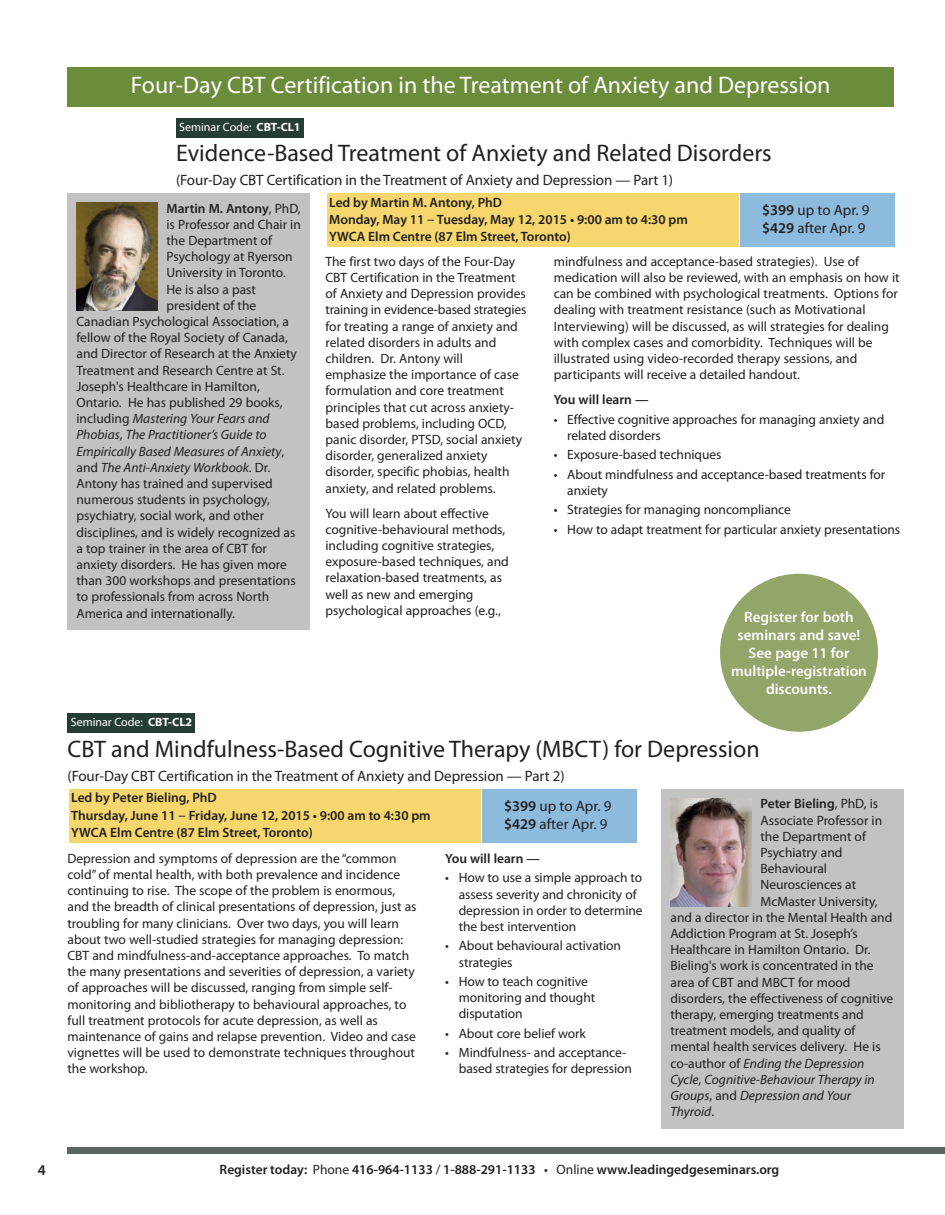
<style>
.page{position:relative;width:945px;height:1215px;background:#fff}
.page>*{position:absolute;margin:0;border:0;box-sizing:border-box;transform-origin:0 0}
.t1{font:24px "Myriad Pro";color:#231f20}
.t2{font:24px "Myriad Pro";color:#fff}
.t3{font:15px/18px "Myriad Pro";letter-spacing:-.005em;color:#231f20}
.t4{font:600 15px/18px "Myriad Pro";color:#fff;text-align:center}
.t5{font:600 15px "Myriad Pro";color:#231f20}
.t6{font:13.5px/16.2px "Myriad Pro";color:#231f20}
.t7{font:600 13.5px/17.1px "Myriad Pro";color:#231f20}
.t8{font:italic 13.5px "Myriad Pro";color:#231f20}
.t9{font:12px "Myriad Pro";color:#fff}
.s1{font-weight:700}
.s2{font-weight:400;font-size:15px}
.s3{font-weight:400}
.s4{font-style:normal}
.s5{font-weight:600}
</style>
<div class="page">
<div style="left:68px;top:1148px;width:877px;height:6px;background:#5e6663"></div>
<div style="left:327px;top:193px;width:411px;height:54px;background:#f5d76d"></div>
<div style="left:176px;top:118px;width:128px;height:19px;background:#263c37"></div>
<div style="left:740px;top:193px;width:155px;height:54px;background:#8cbbdd"></div>
<div style="left:68px;top:193px;width:242px;height:437px;background:#c1c2c1"></div>
<img style="left:76px;top:202px;width:82px;height:108px">
<div style="left:69px;top:789px;width:411px;height:54px;background:#f5d76d"></div>
<div style="left:68px;top:714px;width:127px;height:19px;background:#263c37"></div>
<div style="left:482px;top:789px;width:155px;height:54px;background:#8cbbdd"></div>
<div style="left:662px;top:789px;width:242px;height:340px;background:#c1c2c1"></div>
<img style="left:670px;top:798px;width:82px;height:108px">
<div style="left:720px;top:574px;width:158px;height:158px;background:#93a569;border-radius:50%"></div>
<div style="left:68px;top:68px;width:826px;height:39px;background:#6b8c3b"></div>
<h1 class="t2" style="left:131px;top:76px;width:701px">Four-Day CBT Certification in the Treatment of Anxiety and Depression</h1>
<p class="t9" style="left:179px;top:122px;width:123px">Seminar Code: <span class="s1">CBT-CL1</span></p>
<h1 class="t1" style="left:176px;top:144px;width:597px">Evidence-Based Treatment of Anxiety and Related Disorders</h1>
<p class="t3" style="left:176px;top:172px;width:499px">(Four-Day CBT Certification in the Treatment of Anxiety and Depression — Part 1)</p>
<p class="t7" style="left:329px;top:195px;width:360px">Led by Martin M. Antony, PhD<br>Monday, May 11 <span class="s2">–</span> Tuesday, May 12, 2015 • 9:00 am to 4:30 pm<br>YWCA Elm Centre (87 Elm Street, Toronto)</p>
<p class="t7" style="left:166px;top:201px;width:136px">Martin M. Antony<span class="s3">, PhD,</span></p>
<p class="t6" style="left:167px;top:217px;width:136px">is Professor and Chair in</p>
<p class="t6" style="left:167px;top:233px;width:107px">the Department of</p>
<p class="t6" style="left:167px;top:250px;width:128px">Psychology at Ryerson</p>
<p class="t6" style="left:167px;top:266px;width:121px">University in Toronto.</p>
<p class="t6" style="left:167px;top:282px;width:91px">He is also a past</p>
<p class="t6" style="left:167px;top:298px;width:91px">president of the</p>
<p class="t6" style="left:76px;top:314px;width:214px">Canadian Psychological Association, a</p>
<p class="t6" style="left:76px;top:331px;width:213px">fellow of the Royal Society of Canada,</p>
<p class="t6" style="left:76px;top:347px;width:222px">and Director of Research at the Anxiety</p>
<p class="t6" style="left:76px;top:363px;width:210px">Treatment and Research Centre at St.</p>
<p class="t6" style="left:76px;top:379px;width:185px">Joseph's Healthcare in Hamilton,</p>
<p class="t6" style="left:76px;top:395px;width:208px">Ontario. He has published 29 books,</p>
<p class="t8" style="left:76px;top:414px;width:195px"><span class="s4">including</span> Mastering Your Fears and</p>
<p class="t8" style="left:76px;top:430px;width:192px">Phobias<span class="s4">,</span> The Practitioner’s Guide to</p>
<p class="t8" style="left:77px;top:446px;width:209px">Empirically Based Measures of Anxiety<span class="s4">,</span></p>
<p class="t8" style="left:77px;top:462px;width:195px"><span class="s4">and</span> The Anti-Anxiety Workbook<span class="s4">. Dr.</span></p>
<p class="t6" style="left:77px;top:476px;width:198px">Antony has trained and supervised</p>
<p class="t6" style="left:77px;top:493px;width:195px">numerous students in psychology,</p>
<p class="t6" style="left:77px;top:509px;width:189px">psychiatry, social work, and other</p>
<p class="t6" style="left:77px;top:525px;width:220px">disciplines, and is widely recognized as</p>
<p class="t6" style="left:77px;top:541px;width:192px">a top trainer in the area of CBT for</p>
<p class="t6" style="left:77px;top:557px;width:212px">anxiety disorders. He has given more</p>
<p class="t6" style="left:77px;top:574px;width:221px">than 300 workshops and presentations</p>
<p class="t6" style="left:77px;top:590px;width:194px">to professionals from across North</p>
<p class="t6" style="left:77px;top:606px;width:160px">America and internationally.</p>
<p class="t3" style="left:762px;top:202px;width:109px"><span class="s5">$399</span> up to Apr. 9 <span class="s5">$429</span> after Apr. 9</p>
<p class="t6" style="left:326px;top:254px;width:202px">The first two days of the Four-Day CBT Certification in the Treatment of Anxiety and Depression provides training in evidence-based strategies for treating a range of anxiety and related disorders in adults and children. Dr. Antony will emphasize the importance of case formulation and core treatment principles that cut across anxiety&shy;based problems, including OCD, panic disorder, PTSD, social anxiety disorder, generalized anxiety disorder, specific phobias, health anxiety, and related problems.</p>
<p class="t6" style="left:326px;top:506px;width:185px">You will learn about effective cognitive-behavioural methods, including cognitive strategies, exposure-based techniques, and relaxation-based treatments, as well as new and emerging psychological approaches (e.g.,</p>
<p class="t6" style="left:554px;top:254px;width:347px">mindfulness and acceptance-based strategies). Use of medication will also be reviewed, with an emphasis on how it can be combined with psychological treatments. Options for dealing with treatment resistance (such as Motivational Interviewing) will be discussed, as will strategies for dealing with complex cases and comorbidity. Techniques will be illustrated using video-recorded therapy sessions, and participants will receive a detailed handout.</p>
<p class="t7" style="left:554px;top:392px;width:96px">You will learn —</p>
<p class="t6" style="left:567px;top:412px;width:319px;text-indent:-13px">• Effective cognitive approaches for managing anxiety and related disorders</p>
<p class="t6" style="left:554px;top:448px;width:169px">• Exposure-based techniques</p>
<p class="t6" style="left:567px;top:467px;width:319px;text-indent:-13px">• About mindfulness and acceptance-based treatments for anxiety</p>
<p class="t6" style="left:554px;top:503px;width:239px">• Strategies for managing noncompliance</p>
<p class="t6" style="left:554px;top:522px;width:348px">• How to adapt treatment for particular anxiety presentations</p>
<p class="t4" style="left:731px;top:609px;width:137px">Register for both seminars and save!<br>See page 11 for multiple-registration discounts.</p>
<p class="t9" style="left:71px;top:718px;width:123px">Seminar Code: <span class="s1">CBT-CL2</span></p>
<h1 class="t1" style="left:68px;top:740px;width:694px">CBT and Mindfulness-Based Cognitive Therapy (MBCT) for Depression</h1>
<p class="t3" style="left:68px;top:768px;width:499px">(Four-Day CBT Certification in the Treatment of Anxiety and Depression — Part 2)</p>
<p class="t7" style="left:71px;top:790px;width:361px">Led by Peter Bieling, PhD<br>Thursday, June 11 <span class="s2">–</span> Friday, June 12, 2015 • 9:00 am to 4:30 pm<br>YWCA Elm Centre (87 Elm Street, Toronto)</p>
<p class="t3" style="left:504px;top:798px;width:109px"><span class="s5">$399</span> up to Apr. 9 <span class="s5">$429</span> after Apr. 9</p>
<p class="t7" style="left:760px;top:796px;width:119px">Peter Bieling<span class="s3">, PhD, is</span></p>
<p class="t6" style="left:760px;top:813px;width:123px">Associate Professor in</p>
<p class="t6" style="left:760px;top:829px;width:107px">the Department of</p>
<p class="t6" style="left:761px;top:846px;width:83px">Psychiatry and</p>
<p class="t6" style="left:760px;top:862px;width:68px">Behavioural</p>
<p class="t6" style="left:761px;top:878px;width:97px">Neurosciences at</p>
<p class="t6" style="left:761px;top:894px;width:119px">McMaster University,</p>
<p class="t6" style="left:671px;top:910px;width:223px">and a director in the Mental Health and</p>
<p class="t6" style="left:671px;top:927px;width:189px">Addiction Program at St. Joseph’s</p>
<p class="t6" style="left:671px;top:943px;width:202px">Healthcare in Hamilton Ontario. Dr.</p>
<p class="t6" style="left:671px;top:959px;width:205px">Bieling's work is concentrated in the</p>
<p class="t6" style="left:671px;top:975px;width:182px">area of CBT and MBCT for mood</p>
<p class="t6" style="left:671px;top:991px;width:224px">disorders, the effectiveness of cognitive</p>
<p class="t6" style="left:671px;top:1008px;width:195px">therapy, emerging treatments and</p>
<p class="t6" style="left:671px;top:1024px;width:186px">treatment models, and quality of</p>
<p class="t6" style="left:671px;top:1040px;width:212px">mental health services delivery. He is</p>
<p class="t8" style="left:671px;top:1058px;width:195px"><span class="s4">co-author of</span> Ending the Depression</p>
<p class="t8" style="left:671px;top:1074px;width:206px">Cycle<span class="s4">,</span> Cognitive-Behaviour Therapy in</p>
<p class="t8" style="left:671px;top:1090px;width:182px">Groups<span class="s4">, and</span> Depression and Your</p>
<p class="t8" style="left:671px;top:1107px;width:45px">Thyroid<span class="s4">.</span></p>
<p class="t6" style="left:67px;top:851px;width:351px">Depression and symptoms of depression are the “common cold” of mental health, with both prevalence and incidence continuing to rise. The scope of the problem is enormous, and the breadth of clinical presentations of depression, just as troubling for many clinicians. Over two days, you will learn about two well-studied strategies for managing depression:<br>CBT and mindfulness-and-acceptance approaches. To match the many presentations and severities of depression, a variety of approaches will be discussed, ranging from simple self&shy;monitoring and bibliotherapy to behavioural approaches, to full treatment protocols for acute depression, as well as maintenance of gains and relapse prevention. Video and case vignettes will be used to demonstrate techniques throughout the workshop.</p>
<p class="t7" style="left:445px;top:851px;width:96px">You will learn —</p>
<p class="t6" style="left:459px;top:871px;width:185px;text-indent:-13px">• How to use a simple approach to assess severity and chronicity of depression in order to determine the best intervention</p>
<p class="t6" style="left:459px;top:939px;width:164px;text-indent:-14px">• About behavioural activation strategies</p>
<p class="t6" style="left:459px;top:974px;width:138px;text-indent:-13px">• How to teach cognitive monitoring and thought disputation</p>
<p class="t6" style="left:445px;top:1026px;width:142px">• About core belief work</p>
<p class="t6" style="left:459px;top:1046px;width:175px;text-indent:-13px">• Mindfulness- and acceptance&shy;based strategies for depression</p>
<p class="t5" style="left:38px;top:1165px;width:10px">4</p>
<p class="t7" style="left:220px;top:1162px;width:561px">Register today: <span class="s3">Phone</span> 416-964-1133 <span class="s3">/</span> 1-888-291-1133 <span class="s3">• Online</span> www.leadingedgeseminars.org</p>
</div>
